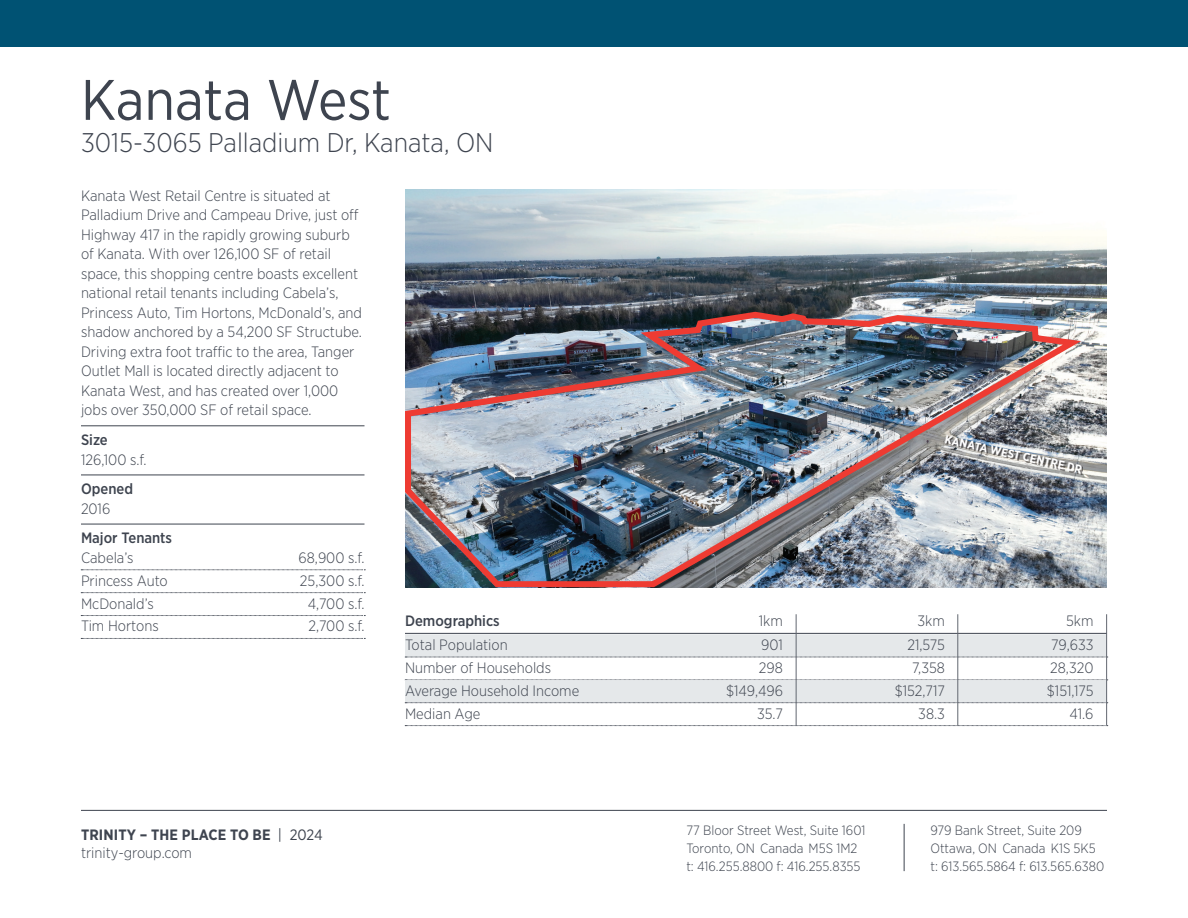
<style>
.page{position:relative;width:1188px;height:918px;background:#fff}
.page>*{position:absolute;margin:0;border:0;box-sizing:border-box;transform-origin:0 0}
._1_1_Property_PG_Pro{font:57px "Gotham Narrow";letter-spacing:-.005em;color:#3e444f}
._1_2_Property_PG_Pro{font:300 27px "Gotham Narrow";color:#3e444f}
._1_4a_Property_PG_Sp{font:300 15px/19.5px "Gotham Narrow";color:#3e444f}
._1_4b_Property_PG_Sp{font:300 15px "Gotham Narrow";color:#3e444f}
.t1{font:700 15px/18px "Gotham Narrow";letter-spacing:.01em;color:#3e444f}
._1_3a_Property_PG_Sp{font:500 15px "Gotham Narrow";color:#3e444f}
._1_4b_Property_PG_Sp-2{font:500 15px "Gotham Narrow";color:#3e444f}
.t2{font:300 13.5px/18px "Gotham Narrow";color:#3e444f}
.t3{font:700 11.7px "Gotham Narrow";color:#fff}
.s1{font-weight:400}
.s2{font-weight:300}
</style>
<div class="page">
<div style="left:0;top:0;width:1188px;height:47px;background:#005273"></div>
<hr style="left:81px;top:810px;width:1026px;height:1px;background:#3e444f">
<hr style="left:904px;top:824px;width:1px;height:47px;background:#3e444f">
<hr style="left:405px;top:633px;width:702px;height:1px;background:#3e444f">
<div style="left:405px;top:634px;width:702px;height:23px;background:#e5e8ea"></div>
<svg style="left:405px;top:657px;width:703px;height:1px"></svg>
<div style="left:405px;top:680px;width:702px;height:23px;background:#e5e8ea"></div>
<svg style="left:405px;top:703px;width:703px;height:1px"></svg>
<svg style="left:405px;top:725px;width:703px;height:1px"></svg>
<hr style="left:796px;top:614px;width:1px;height:112px;background:#626770">
<hr style="left:957px;top:614px;width:1px;height:112px;background:#626770">
<hr style="left:1106px;top:614px;width:1px;height:112px;background:#626770">
<hr style="left:81px;top:426px;width:283px;height:1px;background:#3e444f">
<hr style="left:81px;top:475px;width:283px;height:1px;background:#3e444f">
<hr style="left:81px;top:524px;width:283px;height:1px;background:#3e444f">
<svg style="left:81px;top:570px;width:284px;height:1px"></svg>
<svg style="left:81px;top:592px;width:284px;height:1px"></svg>
<svg style="left:81px;top:615px;width:284px;height:1px"></svg>
<svg style="left:81px;top:638px;width:284px;height:1px"></svg>
<img style="left:405px;top:189px;width:702px;height:398px">
<img style="left:405px;top:309px;width:685px;height:279px">
<div style="left:946px;top:436px;width:137px;height:39px;background:#231f20;opacity:.55"></div>
<p class="_1_1_Property_PG_Pro" style="left:81px;top:64px;width:311px">Kanata West</p>
<p class="_1_2_Property_PG_Pro" style="left:81px;top:126px;width:414px">3015-3065 Palladium Dr, Kanata, ON</p>
<p class="_1_4a_Property_PG_Sp" style="left:81px;top:186px;width:283px">Kanata West Retail Centre is situated at Palladium Drive and Campeau Drive, just off Highway 417 in the rapidly growing suburb of Kanata. With over 126,100 SF of retail space, this shopping centre boasts excellent national retail tenants including Cabela’s, Princess Auto, Tim Hortons, McDonald’s, and shadow anchored by a 54,200 SF Structube.<br>Driving extra foot traffic to the area, Tanger Outlet Mall is located directly adjacent to Kanata West, and has created over 1,000 jobs over 350,000 SF of retail space.</p>
<p class="_1_3a_Property_PG_Sp" style="left:81px;top:430px;width:28px">Size</p>
<p class="_1_4a_Property_PG_Sp" style="left:81px;top:449px;width:67px">126,100 s.f.</p>
<p class="_1_3a_Property_PG_Sp" style="left:81px;top:479px;width:54px">Opened</p>
<p class="_1_4a_Property_PG_Sp" style="left:81px;top:498px;width:31px">2016</p>
<p class="_1_3a_Property_PG_Sp" style="left:81px;top:529px;width:93px">Major Tenants</p>
<p class="_1_4b_Property_PG_Sp" style="left:81px;top:548px;width:54px">Cabela’s</p>
<p class="_1_4b_Property_PG_Sp" style="left:299px;top:548px;width:67px">68,900 s.f.</p>
<p class="_1_4b_Property_PG_Sp" style="left:81px;top:571px;width:88px">Princess Auto</p>
<p class="_1_4b_Property_PG_Sp" style="left:300px;top:571px;width:66px">25,300 s.f.</p>
<p class="_1_4b_Property_PG_Sp" style="left:81px;top:594px;width:74px">McDonald’s</p>
<p class="_1_4b_Property_PG_Sp" style="left:308px;top:594px;width:58px">4,700 s.f.</p>
<p class="_1_4b_Property_PG_Sp" style="left:81px;top:617px;width:79px">Tim Hortons</p>
<p class="_1_4b_Property_PG_Sp" style="left:309px;top:617px;width:57px">2,700 s.f.</p>
<p class="t3" style="left:947px;top:431px;width:142px;rotate:13deg">KANATA WEST CENTRE DR</p>
<p class="_1_4b_Property_PG_Sp-2" style="left:405px;top:611px;width:96px">Demographics</p>
<p class="_1_4b_Property_PG_Sp" style="left:759px;top:612px;width:26px">1km</p>
<p class="_1_4b_Property_PG_Sp" style="left:918px;top:612px;width:29px">3km</p>
<p class="_1_4b_Property_PG_Sp" style="left:1066px;top:612px;width:29px">5km</p>
<p class="_1_4b_Property_PG_Sp" style="left:405px;top:636px;width:104px">Total Population</p>
<p class="_1_4b_Property_PG_Sp" style="left:761px;top:636px;width:23px">901</p>
<p class="_1_4b_Property_PG_Sp" style="left:907px;top:636px;width:39px">21,575</p>
<p class="_1_4b_Property_PG_Sp" style="left:1051px;top:636px;width:44px">79,633</p>
<p class="_1_4b_Property_PG_Sp" style="left:405px;top:658px;width:148px">Number of Households</p>
<p class="_1_4b_Property_PG_Sp" style="left:759px;top:658px;width:26px">298</p>
<p class="_1_4b_Property_PG_Sp" style="left:912px;top:658px;width:34px">7,358</p>
<p class="_1_4b_Property_PG_Sp" style="left:1050px;top:658px;width:45px">28,320</p>
<p class="_1_4b_Property_PG_Sp" style="left:405px;top:681px;width:176px">Average Household Income</p>
<p class="_1_4b_Property_PG_Sp" style="left:726px;top:681px;width:58px">$149,496</p>
<p class="_1_4b_Property_PG_Sp" style="left:895px;top:681px;width:52px">$152,717</p>
<p class="_1_4b_Property_PG_Sp" style="left:1047px;top:681px;width:48px">$151,175</p>
<p class="_1_4b_Property_PG_Sp" style="left:405px;top:704px;width:77px">Median Age</p>
<p class="_1_4b_Property_PG_Sp" style="left:757px;top:704px;width:27px">35.7</p>
<p class="_1_4b_Property_PG_Sp" style="left:918px;top:704px;width:28px">38.3</p>
<p class="_1_4b_Property_PG_Sp" style="left:1069px;top:704px;width:26px">41.6</p>
<p class="t1" style="left:81px;top:825px;width:243px">TRINITY – THE PLACE TO BE <span class="s1">| 2024 </span><span class="s2">trinity-group.com</span></p>
<p class="t2" style="left:686px;top:821px;width:181px">77 Bloor Street West, Suite 1601<br>Toronto, ON Canada M5S 1M2 t: 416.255.8800 f: 416.255.8355</p>
<p class="t2" style="left:930px;top:821px;width:175px">979 Bank Street, Suite 209<br>Ottawa, ON Canada K1S 5K5 t: 613.565.5864 f: 613.565.6380</p>
</div>
